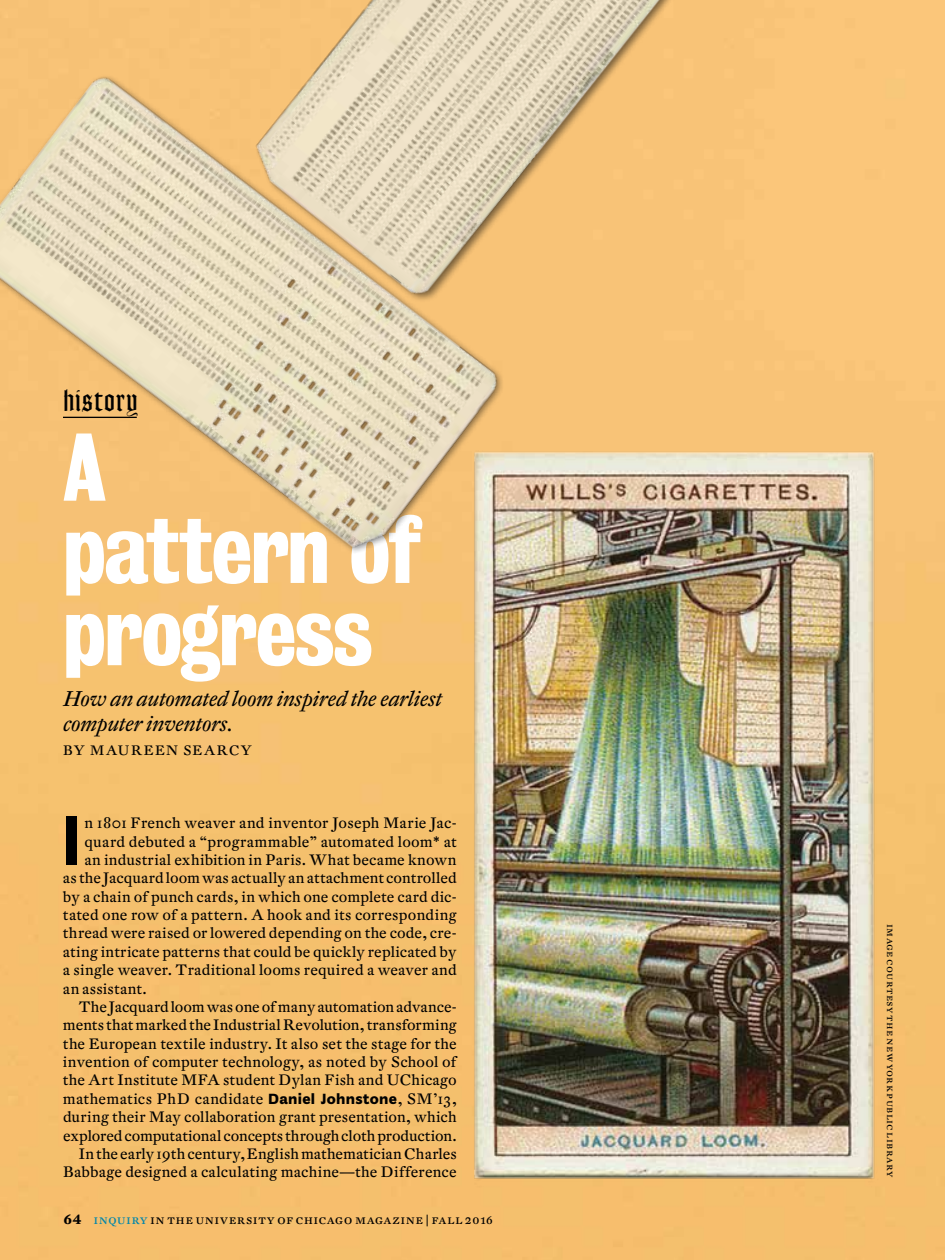
<style>
.page{position:relative;width:945px;height:1260px;background:#fff}
.page>*{position:absolute;margin:0;border:0;box-sizing:border-box;transform-origin:0 0}
.t1{font:87.5px/82.2px "Bureau Grotesque Three Seven";letter-spacing:-.015em;color:#fff}
.t2{font:62.65px "Bureau Grotesque Three Seven";color:#000}
.t3{font:29.75px "Goudy Text MT Lombardic Capitals";letter-spacing:.03em;color:#000}
.t4{font:italic 21px/24.5px "DTL Fleischmann UCHST Med";letter-spacing:-.005em;color:#000}
.t5{font:14.88px "DTL Fleischmann UCHST";letter-spacing:.01em;color:#000}
.t6{font:13.47px "DTL Fleischmann UCHT Caps";letter-spacing:.105em;color:#000}
.t7{font:13.12px "DTL Fleischmann UCHT Caps";letter-spacing:.03em;color:#000}
.t8{font:10.5px "DTL Fleischmann UCHT Caps";letter-spacing:.035em;color:#000}
.s1{font-family:"Plan Grotesque Std";font-weight:700;font-size:15.75px}
.s2{font-family:"DTL Fleischmann UCHT";font-weight:700}
.s3{color:#0085aa}
</style>
<div class="page">
<img style="left:0;top:0;width:945px;height:1260px">
<img style="left:467px;top:443px;width:418px;height:746px">
<div style="left:255px;top:0;width:485px;height:302px;background:#f8c377"></div>
<img style="left:225px;top:0;width:447px;height:319px">
<img style="left:0;top:51px;width:515px;height:516px">
<h3 class="t3" style="left:63px;top:385px;width:76px">history</h3>
<h1 class="t1" style="left:63px;top:428px;width:359px">A<br>pattern of progress</h1>
<h3 class="t4" style="left:63px;top:687px;width:381px">How an automated loom inspired the earliest computer inventors.</h3>
<p class="t6" style="left:63px;top:742px;width:190px">BY MAUREEN SEARCY</p>
<h2 class="t2" style="left:63px;top:805px;width:18px">I</h2>
<p class="t5" style="left:84px;top:813px;width:374px">n 1801 French weaver and inventor Joseph Marie Jac-</p>
<p class="t5" style="left:84px;top:832px;width:374px">quard debuted a “programmable” automated loom* at</p>
<p class="t5" style="left:84px;top:850px;width:374px">an industrial exhibition in Paris. What became known</p>
<p class="t5" style="left:63px;top:868px;width:395px">as the Jacquard loom was actually an attachment controlled</p>
<p class="t5" style="left:63px;top:887px;width:395px">by a chain of punch cards, in which one complete card dic-</p>
<p class="t5" style="left:63px;top:905px;width:395px">tated one row of a pattern. A hook and its corresponding</p>
<p class="t5" style="left:63px;top:924px;width:395px">thread were raised or lowered depending on the code, cre-</p>
<p class="t5" style="left:63px;top:942px;width:395px">ating intricate patterns that could be quickly replicated by</p>
<p class="t5" style="left:63px;top:960px;width:395px">a single weaver. Traditional looms required a weaver and</p>
<p class="t5" style="left:63px;top:979px;width:85px">an assistant.</p>
<p class="t5" style="left:79px;top:997px;width:380px">The Jacquard loom was one of many automation advance-</p>
<p class="t5" style="left:63px;top:1015px;width:395px">ments that marked the Industrial Revolution, transforming</p>
<p class="t5" style="left:63px;top:1034px;width:395px">the European textile industry. It also set the stage for the</p>
<p class="t5" style="left:63px;top:1052px;width:395px">invention of computer technology, as noted by School of</p>
<p class="t5" style="left:63px;top:1071px;width:395px">the Art Institute MFA student Dylan Fish and UChicago</p>
<p class="t5" style="left:63px;top:1089px;width:395px">mathematics PhD candidate <span class="s1">Daniel Johnstone</span>, SM’13,</p>
<p class="t5" style="left:63px;top:1107px;width:395px">during their May collaboration grant presentation, which</p>
<p class="t5" style="left:63px;top:1126px;width:395px">explored computational concepts through cloth production.</p>
<p class="t5" style="left:79px;top:1144px;width:380px">In the early 19th century, English mathematician Charles</p>
<p class="t5" style="left:63px;top:1162px;width:395px">Babbage designed a calculating machine—the Difference</p>
<p class="t7" style="left:63px;top:1211px;width:432px"><span class="s2">64</span> <span class="s3">inquiry</span> in the university of chicago magazine | fall 2016</p>
<p class="t8" style="left:898px;top:924px;width:255px;rotate:90deg">image courtesy the new york public library</p>
</div>
